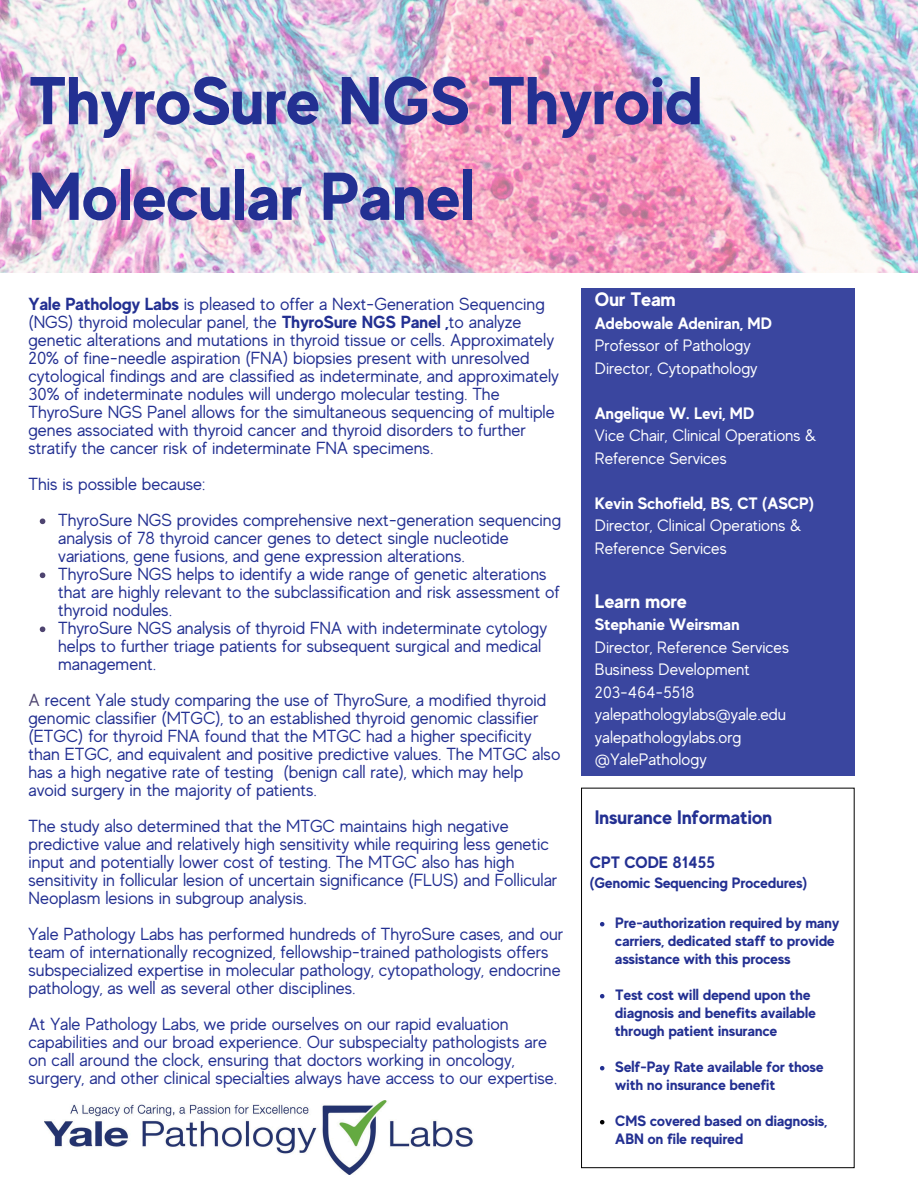
<style>
.page{position:relative;width:918px;height:1188px;background:#fff}
.page>*{position:absolute;margin:0;border:0;box-sizing:border-box;transform-origin:0 0}
.t1{font:700 67.5px/95.7px "MADE Evolve Sans";color:#233092}
.t2{font:700 19.5px "MADE Evolve Sans";color:#233092}
.t3{font:700 19.5px "MADE Evolve Sans";color:#fff}
.t4{font:17.55px/18px "MADE Evolve Sans";color:#233092}
.t5{font:16.5px/22.5px "MADE Evolve Sans";color:#fff}
.t6{font:700 16.5px "MADE Evolve Sans";color:#233092}
.t7{font:700 15px/18px "MADE Evolve Sans";color:#233092}
.s1{font-weight:700}
.s2{color:#4e4470}
</style>
<div class="page">
<div style="left:581px;top:288px;width:274px;height:487px;background:#3a469f"></div>
<div style="left:581px;top:788px;width:274px;height:380px;border:1px solid #000"></div>
<img style="left:45px;top:1101px;width:428px;height:73px">
<img style="left:0;top:0;width:918px;height:272px">
<svg style="left:40px;top:519px;width:5px;height:5px"></svg>
<svg style="left:40px;top:573px;width:5px;height:5px"></svg>
<svg style="left:40px;top:627px;width:5px;height:5px"></svg>
<svg style="left:600px;top:922px;width:4px;height:4px"></svg>
<svg style="left:600px;top:994px;width:4px;height:4px"></svg>
<svg style="left:600px;top:1066px;width:4px;height:4px"></svg>
<svg style="left:600px;top:1120px;width:4px;height:4px"></svg>
<h3 class="t1" style="left:29px;top:52px;width:676px">ThyroSure NGS Thyroid<br>Molecular Panel</h3>
<h1 class="t4" style="left:29px;top:295px;width:532px"><span class="s1">Yale Pathology Labs</span> is pleased to offer a Next-Generation Sequencing (NGS) thyroid molecular panel, the <span class="s1">ThyroSure NGS Panel ,</span>to analyze genetic alterations and mutations in thyroid tissue or cells. Approximately 20% of fine-needle aspiration (FNA) biopsies present with unresolved cytological findings and are classified as indeterminate, and approximately 30% of indeterminate nodules will undergo molecular testing. The ThyroSure NGS Panel allows for the simultaneous sequencing of multiple genes associated with thyroid cancer and thyroid disorders to further stratify the cancer risk of indeterminate FNA specimens.</h1>
<h3 class="t4" style="left:29px;top:475px;width:179px">This is possible because:</h3>
<h3 class="t4" style="left:58px;top:511px;width:505px">ThyroSure NGS provides comprehensive next-generation sequencing analysis of 78 thyroid cancer genes to detect single nucleotide variations, gene fusions, and gene expression alterations.</h3>
<h3 class="t4" style="left:58px;top:565px;width:503px">ThyroSure NGS helps to identify a wide range of genetic alterations that are highly relevant to the subclassification and risk assessment of thyroid nodules.</h3>
<h3 class="t4" style="left:58px;top:619px;width:490px">ThyroSure NGS analysis of thyroid FNA with indeterminate cytology helps to further triage patients for subsequent surgical and medical management.</h3>
<h3 class="t4" style="left:29px;top:691px;width:533px"><span class="s2">A</span> recent Yale study comparing the use of ThyroSure, a modified thyroid genomic classifier (MTGC), to an established thyroid genomic classifier (ETGC) for thyroid FNA found that the MTGC had a higher specificity than ETGC, and equivalent and positive predictive values. The MTGC also has a high negative rate of testing (benign call rate), which may help avoid surgery in the majority of patients.</h3>
<h3 class="t4" style="left:29px;top:817px;width:530px">The study also determined that the MTGC maintains high negative predictive value and relatively high sensitivity while requiring less genetic input and potentially lower cost of testing. The MTGC also has high sensitivity in follicular lesion of uncertain significance (FLUS) and Follicular Neoplasm lesions in subgroup analysis.</h3>
<p class="t4" style="left:29px;top:925px;width:536px">Yale Pathology Labs has performed hundreds of ThyroSure cases, and our team of internationally recognized, fellowship-trained pathologists offers subspecialized expertise in molecular pathology, cytopathology, endocrine pathology, as well as several other disciplines.</p>
<p class="t4" style="left:29px;top:1015px;width:530px">At Yale Pathology Labs, we pride ourselves on our rapid evaluation capabilities and our broad experience. Our subspecialty pathologists are on call around the clock, ensuring that doctors working in oncology, surgery, and other clinical specialties always have access to our expertise.</p>
<p class="t3" style="left:595px;top:288px;width:83px">Our Team</p>
<p class="t5" style="left:595px;top:312px;width:178px"><span class="s1">Adebowale Adeniran, MD<br></span>Professor of Pathology<br>Director, Cytopathology</p>
<h3 class="t5" style="left:595px;top:402px;width:223px"><span class="s1">Angelique W. Levi, MD<br></span>Vice Chair, Clinical Operations &amp;<br>Reference Services</h3>
<h3 class="t5" style="left:595px;top:492px;width:221px"><span class="s1">Kevin Schofield, BS, CT (ASCP)<br></span>Director, Clinical Operations &amp;<br>Reference Services</h3>
<h3 class="t3" style="left:595px;top:589px;width:93px">Learn more</h3>
<h3 class="t5" style="left:595px;top:613px;width:196px"><span class="s1">Stephanie Weirsman<br></span>Director, Reference Services<br>Business Development<br>203-464-5518 yalepathologylabs@yale.edu yalepathologylabs.org @YalePathology</h3>
<p class="t2" style="left:595px;top:806px;width:179px">Insurance Information</p>
<h2 class="t6" style="left:590px;top:853px;width:127px">CPT CODE 81455</h2>
<h2 class="t7" style="left:590px;top:874px;width:219px">(Genomic Sequencing Procedures)</h2>
<h4 class="t7" style="left:615px;top:913px;width:226px">Pre-authorization required by many carriers, dedicated staff to provide assistance with this process</h4>
<p class="t7" style="left:615px;top:985px;width:202px">Test cost will depend upon the diagnosis and benefits available through patient insurance</p>
<p class="t7" style="left:615px;top:1057px;width:210px">Self-Pay Rate available for those with no insurance benefit</p>
<p class="t7" style="left:615px;top:1111px;width:213px">CMS covered based on diagnosis,<br>ABN on file required</p>
</div>
